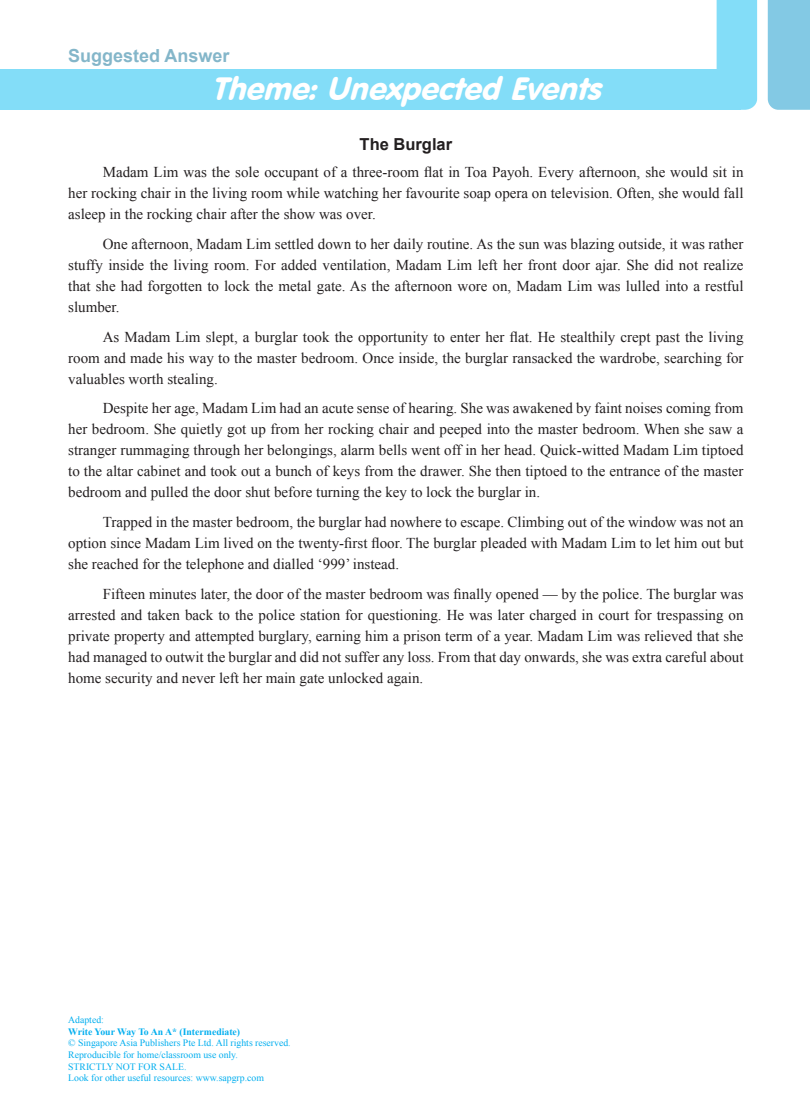
<style>
.page{position:relative;width:810px;height:1108px;background:#fff}
.page>*{position:absolute;margin:0;border:0;box-sizing:border-box;transform-origin:0 0}
.t1{font:italic 31.5px "VAG Rounded BT";color:#fff}
.t2{font:700 18px "Arial";color:#006991}
.Instruction{font:700 16.5px "Arial";color:#231f20}
.Ans_Passage{font:15px/21px "Times New Roman";color:#231f20;text-align:justify}
.t3{font:9.75px/11.7px "Times New Roman";color:#00aeef}
.t4{font:700 9.75px "Times New Roman";color:#00aeef}
</style>
<div class="page">
<div style="left:0;top:69px;width:741px;height:41px;background:#83ddf8"></div>
<div style="left:716px;top:0;width:41px;height:110px;background:#83ddf8"></div>
<div style="left:767px;top:0;width:43px;height:110px;background:#83c9e4"></div>
<p class="t2" style="left:68px;top:44px;width:163px">Suggested Answer</p>
<h1 class="t1" style="left:211px;top:69px;width:400px">Theme:UnexpectedEvents</h1>
<p class="Instruction" style="left:359px;top:134px;width:94px">The Burglar</p>
<p class="Ans_Passage" style="left:68px;top:161px;width:677px;text-indent:35px">Madam Lim was the sole occupant of a three-room flat in Toa Payoh. Every afternoon, she would sit in her rocking chair in the living room while watching her favourite soap opera on television. Often, she would fall asleep in the rocking chair after the show was over.</p>
<p class="Ans_Passage" style="left:68px;top:233px;width:677px;text-indent:35px">One afternoon, Madam Lim settled down to her daily routine. As the sun was blazing outside, it was rather stuffy inside the living room. For added ventilation, Madam Lim left her front door ajar. She did not realize that she had forgotten to lock the metal gate. As the afternoon wore on, Madam Lim was lulled into a restful slumber.</p>
<p class="Ans_Passage" style="left:68px;top:326px;width:677px;text-indent:35px">As Madam Lim slept, a burglar took the opportunity to enter her flat. He stealthily crept past the living room and made his way to the master bedroom. Once inside, the burglar ransacked the wardrobe, searching for valuables worth stealing.</p>
<p class="Ans_Passage" style="left:68px;top:397px;width:677px;text-indent:35px">Despite her age, Madam Lim had an acute sense of hearing. She was awakened by faint noises coming from her bedroom. She quietly got up from her rocking chair and peeped into the master bedroom. When she saw a stranger rummaging through her belongings, alarm bells went off in her head. Quick-witted Madam Lim tiptoed to the altar cabinet and took out a bunch of keys from the drawer. She then tiptoed to the entrance of the master bedroom and pulled the door shut before turning the key to lock the burglar in.</p>
<p class="Ans_Passage" style="left:68px;top:511px;width:677px;text-indent:35px">Trapped in the master bedroom, the burglar had nowhere to escape. Climbing out of the window was not an option since Madam Lim lived on the twenty-first floor. The burglar pleaded with Madam Lim to let him out but she reached for the telephone and dialled ‘999’ instead.</p>
<p class="Ans_Passage" style="left:68px;top:582px;width:677px;text-indent:35px">Fifteen minutes later, the door of the master bedroom was finally opened — by the police. The burglar was arrested and taken back to the police station for questioning. He was later charged in court for trespassing on private property and attempted burglary, earning him a prison term of a year. Madam Lim was relieved that she had managed to outwit the burglar and did not suffer any loss. From that day onwards, she was extra careful about home security and never left her main gate unlocked again.</p>
<p class="t3" style="left:68px;top:1013px;width:37px">Adapted:</p>
<p class="t4" style="left:68px;top:1024px;width:173px">Write Your Way To An A* (Intermediate)</p>
<p class="t3" style="left:68px;top:1036px;width:224px">© Singapore Asia Publishers Pte Ltd. All rights reserved.<br>Reproducible for home/classroom use only.<br>STRICTLY NOT FOR SALE.<br>Look for other useful resources: www.sapgrp.com</p>
</div>
